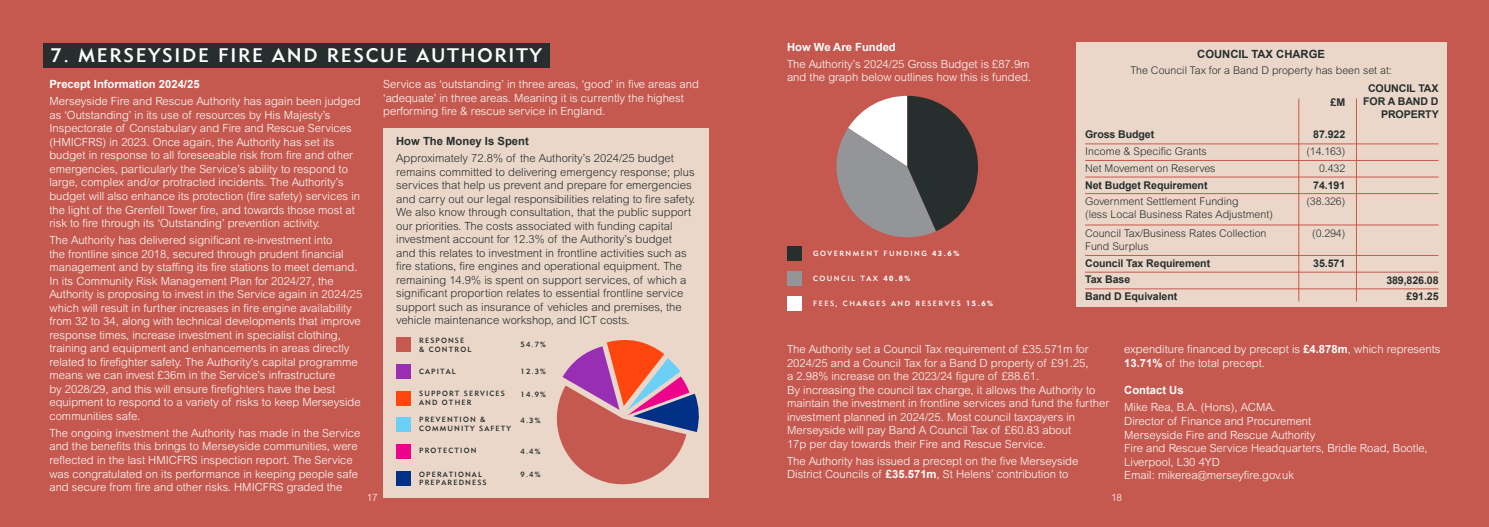
<style>
.page{position:relative;width:1489px;height:527px;background:#fff}
.page>*{position:absolute;margin:0;border:0;box-sizing:border-box;transform-origin:0 0}
.t1{font:19.5px "Geometric 415 BT Medium A";letter-spacing:.09em;color:#fff}
.t2{font:300 11.25px/13.5px "Arial MT Std";color:#fff}
.t3{font:300 11.25px/13.5px "Arial MT Std";color:#262e2e}
.t4{font:700 11.25px "Arial";color:#fff}
.t5{font:700 11.25px "Arial";color:#262e2e}
.t6{font:300 10.62px/12.8px "Arial MT Std";color:#262e2e}
.t7{font:700 10.62px/12.8px "Arial";letter-spacing:-.01em;color:#262e2e;text-align:right}
.t8{font:300 10px "Arial MT Std";color:#fff}
.t9{font:7.5px/8.8px "Geometric 415 BT Medium A";letter-spacing:.15em;color:#262e2e}
.t10{font:7.5px "Geometric 415 BT Medium A";letter-spacing:.2em;color:#fff}
.s1{font-family:"Geometric 415 BT Black A"}
.s2{font-family:"Arial";font-weight:700}
</style>
<div class="page">
<div style="left:0;top:0;width:1488px;height:526px;background:#c6594f"></div>
<div style="left:384px;top:128px;width:325px;height:368px;background:#ebd7c9"></div>
<div style="left:43px;top:43px;width:506px;height:24px;background:#262e2e"></div>
<div style="left:787px;top:296px;width:14px;height:14px;background:#fff"></div>
<div style="left:787px;top:271px;width:14px;height:14px;background:#939598"></div>
<div style="left:787px;top:246px;width:14px;height:14px;background:#262e2e"></div>
<div style="left:1075px;top:43px;width:370px;height:264px;background:#ebd7c9"></div>
<hr style="left:1355px;top:98px;width:1px;height:203px;background:#c6594f">
<hr style="left:1298px;top:98px;width:1px;height:203px;background:#c6594f">
<hr style="left:1085px;top:176px;width:353px;height:1px;background:#c6594f">
<hr style="left:1085px;top:224px;width:353px;height:1px;background:#c6594f">
<hr style="left:1085px;top:160px;width:353px;height:1px;background:#c6594f">
<hr style="left:1085px;top:271px;width:353px;height:1px;background:#c6594f">
<hr style="left:1085px;top:255px;width:353px;height:1px;background:#c6594f">
<hr style="left:1085px;top:193px;width:353px;height:1px;background:#c6594f">
<hr style="left:1085px;top:143px;width:353px;height:1px;background:#c6594f">
<hr style="left:1085px;top:288px;width:353px;height:1px;background:#c6594f">
<div style="left:396px;top:337px;width:15px;height:14px;background:#c6594f"></div>
<div style="left:396px;top:390px;width:15px;height:15px;background:#ff460f"></div>
<div style="left:396px;top:364px;width:15px;height:14px;background:#982eb4"></div>
<div style="left:396px;top:416px;width:15px;height:15px;background:#6bcff6"></div>
<div style="left:396px;top:443px;width:15px;height:15px;background:#ed028c"></div>
<div style="left:396px;top:471px;width:15px;height:14px;background:#003186"></div>
<svg style="left:556px;top:340px;width:143px;height:145px"></svg>
<svg style="left:836px;top:96px;width:141px;height:142px"></svg>
<p class="t1" style="left:50px;top:44px;width:492px">7. MERSEYSIDE FIRE AND RESCUE AUTHORITY</p>
<p class="t4" style="left:49px;top:77px;width:152px">Precept Information 2024/25</p>
<p class="t2" style="left:49px;top:94px;width:312px">Merseyside Fire and Rescue Authority has again been judged as ‘Outstanding’ in its use of resources by His Majesty’s Inspectorate of Constabulary and Fire and Rescue Services (HMICFRS) in 2023. Once again, the Authority has set its budget in response to all foreseeable risk from fire and other emergencies, particularly the Service’s ability to respond to large, complex and/or protracted incidents. The Authority’s budget will also enhance its protection (fire safety) services in the light of the Grenfell Tower fire, and towards those most at risk to fire through its ‘Outstanding’ prevention activity.</p>
<p class="t2" style="left:49px;top:233px;width:314px">The Authority has delivered significant re-investment into<br>the frontline since 2018, secured through prudent financial management and by staffing its fire stations to meet demand.<br>In its Community Risk Management Plan for 2024/27, the Authority is proposing to invest in the Service again in 2024/25 which will result in further increases in fire engine availability from 32 to 34, along with technical developments that improve response times, increase investment in specialist clothing, training and equipment and enhancements in areas directly related to firefighter safety. The Authority’s capital programme means we can invest £36m in the Service’s infrastructure<br>by 2028/29, and this will ensure firefighters have the best equipment to respond to a variety of risks to keep Merseyside communities safe.</p>
<p class="t2" style="left:49px;top:426px;width:312px">The ongoing investment the Authority has made in the Service and the benefits this brings to Merseyside communities, were reflected in the last HMICFRS inspection report. The Service was congratulated on its performance in keeping people safe and secure from fire and other risks. HMICFRS graded the</p>
<p class="t2" style="left:383px;top:77px;width:317px">Service as ‘outstanding’ in three areas, ‘good’ in five areas and ‘adequate’ in three areas. Meaning it is currently the highest performing fire &amp; rescue service in England.</p>
<p class="t5" style="left:396px;top:133px;width:134px">How The Money Is Spent</p>
<p class="t3" style="left:396px;top:151px;width:301px">Approximately 72.8% of the Authority’s 2024/25 budget remains committed to delivering emergency response; plus services that help us prevent and prepare for emergencies and carry out our legal responsibilities relating to fire safety.<br>We also know through consultation, that the public support our priorities. The costs associated with funding capital investment account for 12.3% of the Authority’s budget<br>and this relates to investment in frontline activities such as fire stations, fire engines and operational equipment. The remaining 14.9% is spent on support services, of which a significant proportion relates to essential frontline service support such as insurance of vehicles and premises, the vehicle maintenance workshop, and ICT costs.</p>
<p class="t9" style="left:419px;top:335px;width:53px">RESPONSE &amp; CONTROL</p>
<p class="t9" style="left:520px;top:339px;width:27px">54.7%</p>
<p class="t9" style="left:419px;top:389px;width:87px">SUPPORT SERVICES<br>AND OTHER</p>
<p class="t9" style="left:520px;top:389px;width:27px">14.9%</p>
<p class="t9" style="left:419px;top:366px;width:38px">CAPITAL</p>
<p class="t9" style="left:520px;top:367px;width:27px">12.3%</p>
<p class="t9" style="left:419px;top:414px;width:93px">PREVENTION &amp;<br>COMMUNITY SAFETY</p>
<p class="t9" style="left:520px;top:415px;width:21px">4.3%</p>
<p class="t9" style="left:419px;top:445px;width:59px">PROTECTION</p>
<p class="t9" style="left:520px;top:446px;width:21px">4.4%</p>
<p class="t9" style="left:419px;top:469px;width:69px">OPERATIONAL<br>PREPAREDNESS</p>
<p class="t9" style="left:520px;top:469px;width:21px">9.4%</p>
<p class="t8" style="left:367px;top:491px;width:12px">17</p>
<p class="t4" style="left:787px;top:39px;width:110px">How We Are Funded</p>
<p class="t2" style="left:787px;top:57px;width:245px">The Authority’s 2024/25 Gross Budget is £87.9m and the graph below outlines how this is funded.</p>
<p class="t10" style="left:813px;top:248px;width:148px">GOVERNMENT FUNDING <span class="s1">43.6%</span></p>
<p class="t10" style="left:813px;top:274px;width:99px">COUNCIL TAX <span class="s1">40.8%</span></p>
<p class="t10" style="left:813px;top:299px;width:181px">FEES, CHARGES AND RESERVES <span class="s1">15.6%</span></p>
<p class="t5" style="left:1197px;top:46px;width:129px">COUNCIL TAX CHARGE</p>
<p class="t6" style="left:1130px;top:64px;width:263px">The Council Tax for a Band D property has been set at:</p>
<p class="t7" style="left:1085px;top:128px;width:71px">Gross Budget</p>
<p class="t6" style="left:1085px;top:144px;width:123px">Income &amp; Specific Grants</p>
<p class="t6" style="left:1085px;top:161px;width:132px">Net Movement on Reserves</p>
<p class="t7" style="left:1085px;top:178px;width:124px">Net Budget Requirement</p>
<p class="t6" style="left:1085px;top:195px;width:189px">Government Settlement Funding<br>(less Local Business Rates Adjustment)</p>
<p class="t6" style="left:1085px;top:227px;width:183px">Council Tax/Business Rates Collection<br>Fund Surplus</p>
<p class="t7" style="left:1085px;top:256px;width:126px">Council Tax Requirement</p>
<p class="t7" style="left:1085px;top:273px;width:47px">Tax Base</p>
<p class="t7" style="left:1085px;top:290px;width:94px">Band D Equivalent</p>
<p class="t7" style="left:1330px;top:96px;width:16px">£M</p>
<p class="t7" style="left:1313px;top:128px;width:33px">87.922</p>
<p class="t6" style="left:1306px;top:145px;width:40px">(14.163)</p>
<p class="t6" style="left:1318px;top:161px;width:28px">0.432</p>
<p class="t7" style="left:1313px;top:179px;width:33px">74.191</p>
<p class="t6" style="left:1306px;top:195px;width:40px">(38.326)</p>
<p class="t6" style="left:1312px;top:226px;width:35px">(0.294)</p>
<p class="t7" style="left:1313px;top:256px;width:33px">35.571</p>
<p class="t7" style="left:1362px;top:82px;width:77px">COUNCIL TAX<br>FOR A BAND D<br>PROPERTY</p>
<p class="t7" style="left:1386px;top:273px;width:54px">389,826.08</p>
<p class="t7" style="left:1406px;top:290px;width:33px">£91.25</p>
<p class="t2" style="left:787px;top:342px;width:323px">The Authority set a Council Tax requirement of £35.571m for 2024/25 and a Council Tax for a Band D property of £91.25,<br>a 2.98% increase on the 2023/24 figure of £88.61.<br>By increasing the council tax charge, it allows the Authority to maintain the investment in frontline services and fund the further investment planned in 2024/25. Most council taxpayers in Merseyside will pay Band A Council Tax of £60.83 about<br>17p per day towards their Fire and Rescue Service.</p>
<p class="t2" style="left:787px;top:453px;width:293px">The Authority has issued a precept on the five Merseyside<br>District Councils of <span class="s2">£35.571m</span>, St Helens’ contribution to</p>
<p class="t2" style="left:1124px;top:342px;width:318px">expenditure financed by precept is <span class="s2">£4.878m</span>, which represents<br><span class="s2">13.71%</span> of the total precept.</p>
<p class="t4" style="left:1124px;top:382px;width:61px">Contact Us</p>
<p class="t2" style="left:1124px;top:400px;width:153px">Mike Rea, B.A. (Hons), ACMA.</p>
<p class="t2" style="left:1124px;top:414px;width:189px">Director of Finance and Procurement</p>
<p class="t2" style="left:1124px;top:427px;width:192px">Merseyside Fire and Rescue Authority</p>
<p class="t2" style="left:1124px;top:441px;width:305px">Fire and Rescue Service Headquarters, Bridle Road, Bootle,</p>
<p class="t2" style="left:1124px;top:454px;width:171px">Liverpool, L30 4YD<br>Email: mikerea@merseyfire.gov.uk</p>
<p class="t8" style="left:1111px;top:491px;width:12px">18</p>
</div>
